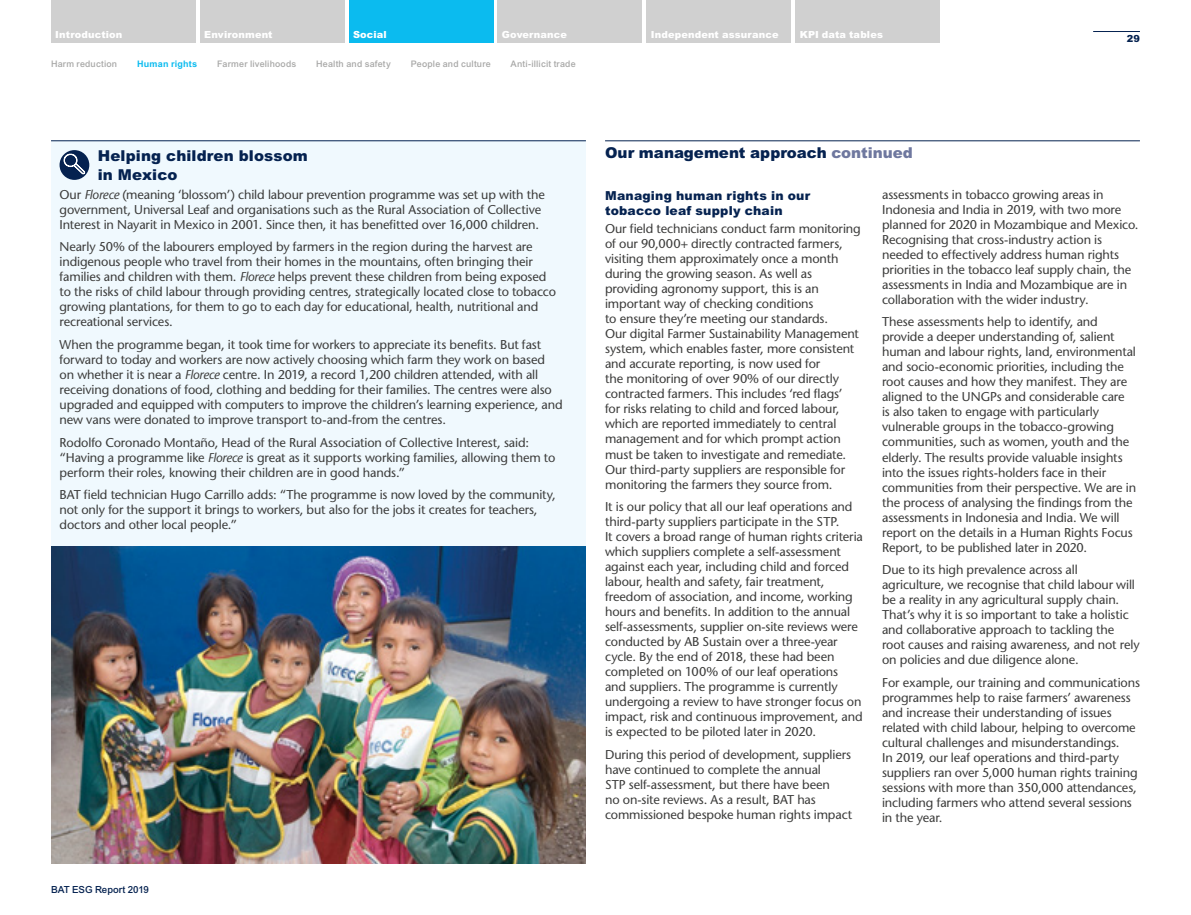
<style>
.page{position:relative;width:1191px;height:915px;background:#fff}
.page>*{position:absolute;margin:0;border:0;box-sizing:border-box;transform-origin:0 0}
.Heading_level_-_H3{font:900 15px/18.8px "Arial";letter-spacing:.005em;color:#052250}
.Bodycopy_8_5_10pt{font:500 12.75px/15px "Stone Sans Std";letter-spacing:-.01em;color:#3c3c3b}
.Heading_level_-_H4{font:900 12.3px/15px "Arial";letter-spacing:.015em;color:#052250}
.t1{font:900 9.75px "Arial";letter-spacing:.015em;color:#fff}
.t2{font:500 9.75px "Arial";letter-spacing:-.005em;color:#052250}
.t3{font:900 9.75px "Arial";color:#052250}
.Sub_nav_white{font:500 9px "Arial";letter-spacing:.025em;color:#a8a8a7}
.Sub_nav_white-2{font:700 9px "Arial";letter-spacing:.025em;color:#0bbbef}
.s1{font-style:italic}
.s2{color:#6f789f}
</style>
<div class="page">
<hr style="left:605px;top:140px;width:535px;height:1px;background:#052250">
<img style="left:51px;top:546px;width:535px;height:317px">
<div style="left:51px;top:140px;width:535px;height:406px;background:#f0f9fe"></div>
<hr style="left:51px;top:140px;width:535px;height:1px;background:#052250">
<div style="left:60px;top:150px;width:29px;height:30px;background:#052250;border-radius:50%"></div>
<svg style="left:63px;top:152px;width:22px;height:23px"></svg>
<hr style="left:1093px;top:31px;width:47px;height:1px;background:#052250">
<div style="left:51px;top:0;width:145px;height:42px;background:#d0d0d0"></div>
<div style="left:200px;top:0;width:144px;height:42px;background:#d0d0d0"></div>
<div style="left:349px;top:0;width:144px;height:42px;background:#0bbbef"></div>
<div style="left:497px;top:0;width:145px;height:42px;background:#d0d0d0"></div>
<div style="left:646px;top:0;width:145px;height:42px;background:#d0d0d0"></div>
<div style="left:795px;top:0;width:145px;height:42px;background:#d0d0d0"></div>
<p class="t1" style="left:55px;top:29px;width:69px">Introduction</p>
<p class="t1" style="left:204px;top:29px;width:70px">Environment</p>
<p class="t1" style="left:353px;top:29px;width:35px">Social</p>
<p class="t1" style="left:502px;top:29px;width:67px">Governance</p>
<p class="t1" style="left:651px;top:29px;width:129px">Independent assurance</p>
<p class="t1" style="left:799px;top:29px;width:85px">KPI data tables</p>
<p class="Sub_nav_white" style="left:51px;top:58px;width:68px">Harm reduction</p>
<p class="Sub_nav_white-2" style="left:137px;top:58px;width:62px">Human rights</p>
<p class="Sub_nav_white" style="left:217px;top:58px;width:81px">Farmer livelihoods</p>
<p class="Sub_nav_white" style="left:316px;top:58px;width:76px">Health and safety</p>
<p class="Sub_nav_white" style="left:411px;top:58px;width:81px">People and culture</p>
<p class="Sub_nav_white" style="left:510px;top:58px;width:67px">Anti-illicit trade</p>
<p class="t3" style="left:1126px;top:33px;width:15px">29</p>
<p class="Heading_level_-_H3" style="left:98px;top:146px;width:212px">Helping children blossom in Mexico</p>
<p class="Bodycopy_8_5_10pt" style="left:60px;top:187px;width:487px">Our <span class="s1">Florece</span> (meaning ‘blossom’) child labour prevention programme was set up with the government, Universal Leaf and organisations such as the Rural Association of Collective<br>Interest in Nayarit in Mexico in 2001. Since then, it has benefitted over 16,000 children.</p>
<p class="Bodycopy_8_5_10pt" style="left:60px;top:239px;width:498px">Nearly 50% of the labourers employed by farmers in the region during the harvest are indigenous people who travel from their homes in the mountains, often bringing their families and children with them. <span class="s1">Florece</span> helps prevent these children from being exposed to the risks of child labour through providing centres, strategically located close to tobacco growing plantations, for them to go to each day for educational, health, nutritional and recreational services.</p>
<p class="Bodycopy_8_5_10pt" style="left:60px;top:337px;width:504px">When the programme began, it took time for workers to appreciate its benefits. But fast forward to today and workers are now actively choosing which farm they work on based on whether it is near a <span class="s1">Florece</span> centre. In 2019, a record 1,200 children attended, with all receiving donations of food, clothing and bedding for their families. The centres were also upgraded and equipped with computers to improve the children’s learning experience, and new vans were donated to improve transport to-and-from the centres.</p>
<p class="Bodycopy_8_5_10pt" style="left:60px;top:434px;width:497px">Rodolfo Coronado Montaño, Head of the Rural Association of Collective Interest, said: “Having a programme like <span class="s1">Florece</span> is great as it supports working families, allowing them to perform their roles, knowing their children are in good hands.”</p>
<p class="Bodycopy_8_5_10pt" style="left:60px;top:487px;width:498px">BAT field technician Hugo Carrillo adds: “The programme is now loved by the community, not only for the support it brings to workers, but also for the jobs it creates for teachers, doctors and other local people.”</p>
<p class="t2" style="left:51px;top:883px;width:99px">BAT ESG Report 2019</p>
<p class="Heading_level_-_H3" style="left:605px;top:143px;width:309px">Our management approach <span class="s2">continued</span></p>
<p class="Heading_level_-_H4" style="left:605px;top:187px;width:207px">Managing human rights in our tobacco leaf supply chain</p>
<p class="Bodycopy_8_5_10pt" style="left:605px;top:221px;width:257px">Our field technicians conduct farm monitoring of our 90,000+ directly contracted farmers, visiting them approximately once a month during the growing season. As well as providing agronomy support, this is an important way of checking conditions<br>to ensure they’re meeting our standards.<br>Our digital Farmer Sustainability Management system, which enables faster, more consistent and accurate reporting, is now used for<br>the monitoring of over 90% of our directly contracted farmers. This includes ‘red flags’<br>for risks relating to child and forced labour, which are reported immediately to central management and for which prompt action must be taken to investigate and remediate.<br>Our third-party suppliers are responsible for monitoring the farmers they source from.</p>
<p class="Bodycopy_8_5_10pt" style="left:605px;top:499px;width:259px">It is our policy that all our leaf operations and third-party suppliers participate in the STP.<br>It covers a broad range of human rights criteria which suppliers complete a self-assessment against each year, including child and forced labour, health and safety, fair treatment, freedom of association, and income, working hours and benefits. In addition to the annual self-assessments, supplier on-site reviews were conducted by AB Sustain over a three-year cycle. By the end of 2018, these had been completed on 100% of our leaf operations<br>and suppliers. The programme is currently undergoing a review to have stronger focus on impact, risk and continuous improvement, and is expected to be piloted later in 2020.</p>
<p class="Bodycopy_8_5_10pt" style="left:605px;top:746px;width:249px">During this period of development, suppliers have continued to complete the annual<br>STP self-assessment, but there have been<br>no on-site reviews. As a result, BAT has commissioned bespoke human rights impact</p>
<p class="Bodycopy_8_5_10pt" style="left:882px;top:187px;width:258px">assessments in tobacco growing areas in Indonesia and India in 2019, with two more planned for 2020 in Mozambique and Mexico.<br>Recognising that cross-industry action is needed to effectively address human rights priorities in the tobacco leaf supply chain, the assessments in India and Mozambique are in collaboration with the wider industry.</p>
<p class="Bodycopy_8_5_10pt" style="left:882px;top:314px;width:256px">These assessments help to identify, and provide a deeper understanding of, salient human and labour rights, land, environmental and socio-economic priorities, including the root causes and how they manifest. They are aligned to the UNGPs and considerable care<br>is also taken to engage with particularly vulnerable groups in the tobacco-growing communities, such as women, youth and the elderly. The results provide valuable insights into the issues rights-holders face in their communities from their perspective. We are in the process of analysing the findings from the assessments in Indonesia and India. We will report on the details in a Human Rights Focus Report, to be published later in 2020.</p>
<p class="Bodycopy_8_5_10pt" style="left:882px;top:562px;width:259px">Due to its high prevalence across all agriculture, we recognise that child labour will be a reality in any agricultural supply chain.<br>That’s why it is so important to take a holistic and collaborative approach to tackling the root causes and raising awareness, and not rely on policies and due diligence alone.</p>
<p class="Bodycopy_8_5_10pt" style="left:882px;top:674px;width:259px">For example, our training and communications programmes help to raise farmers’ awareness and increase their understanding of issues related with child labour, helping to overcome cultural challenges and misunderstandings.<br>In 2019, our leaf operations and third-party suppliers ran over 5,000 human rights training sessions with more than 350,000 attendances, including farmers who attend several sessions in the year.</p>
</div>
